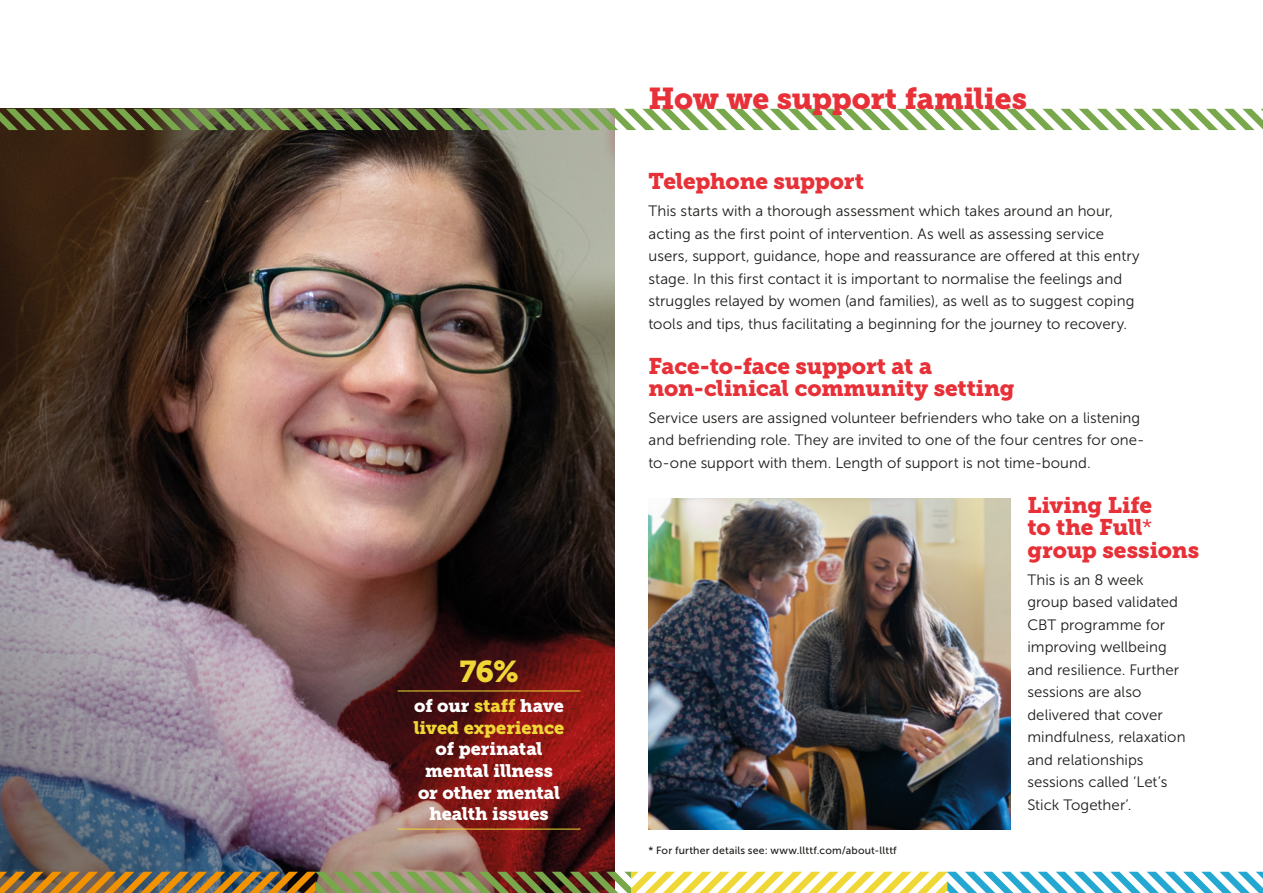
<style>
.page{position:relative;width:1263px;height:893px;background:#fff}
.page>*{position:absolute;margin:0;border:0;box-sizing:border-box;transform-origin:0 0}
.t1{font:30px "Museo Slab 900";letter-spacing:-.01em;color:#e73037}
.t2{font:30px "Museo Slab 900";color:#efd736}
.t3{font:22.5px/22.5px "Museo Slab 900";letter-spacing:-.01em;color:#e73037}
.t4{font:18px/21.6px "Museo Slab 900";letter-spacing:-.005em;color:#fff;text-align:center}
.t5{font:18px/21.6px "Museo Slab 900";letter-spacing:-.005em;color:#efd736}
.t6{font:15px/22.5px "Museo Sans 300";letter-spacing:.005em;color:#1d1d1b}
.t7{font:10.5px "Museo Sans 500";letter-spacing:.02em;color:#1d1d1b}
.s1{color:#fff}
.s2{font-family:"Museo Slab 300"}
</style>
<div class="page">
<img style="left:0;top:130px;width:614px;height:742px">
<svg style="left:0;top:872px;width:1263px;height:21px"></svg>
<svg style="left:0;top:109px;width:1263px;height:21px"></svg>
<hr style="left:398px;top:691px;width:182px;height:1px;background:#efd736">
<hr style="left:398px;top:829px;width:182px;height:1px;background:#efd736">
<img style="left:648px;top:499px;width:362px;height:330px">
<h1 class="t2" style="left:459px;top:654px;width:61px">76%</h1>
<p class="t5" style="left:414px;top:695px;width:152px"><span class="s1">of our</span> staff <span class="s1">have </span>lived experience</p>
<p class="t4" style="left:418px;top:738px;width:144px">of perinatal mental illness or other mental health issues</p>
<h1 class="t1" style="left:648px;top:81px;width:380px">How we support families</h1>
<h2 class="t3" style="left:648px;top:170px;width:217px">Telephone support</h2>
<p class="t6" style="left:648px;top:200px;width:493px">This starts with a thorough assessment which takes around an hour, acting as the first point of intervention. As well as assessing service users, support, guidance, hope and reassurance are offered at this entry stage. In this first contact it is important to normalise the feelings and struggles relayed by women (and families), as well as to suggest coping tools and tips, thus facilitating a beginning for the journey to recovery.</p>
<h2 class="t3" style="left:648px;top:355px;width:368px">Face-to-face support at a non-clinical community setting</h2>
<p class="t6" style="left:648px;top:407px;width:497px">Service users are assigned volunteer befrienders who take on a listening and befriending role. They are invited to one of the four centres for one&shy;to-one support with them. Length of support is not time-bound.</p>
<h2 class="t3" style="left:1027px;top:494px;width:173px">Living Life<br>to the Full<span class="s2">* </span>group sessions</h2>
<p class="t6" style="left:1027px;top:568px;width:160px">This is an 8 week group based validated<br>CBT programme for improving wellbeing and resilience. Further sessions are also delivered that cover mindfulness, relaxation and relationships sessions called ‘Let’s<br>Stick Together’.</p>
<p class="t7" style="left:648px;top:845px;width:250px">* For further details see: www.llttf.com/about-llttf</p>
</div>
